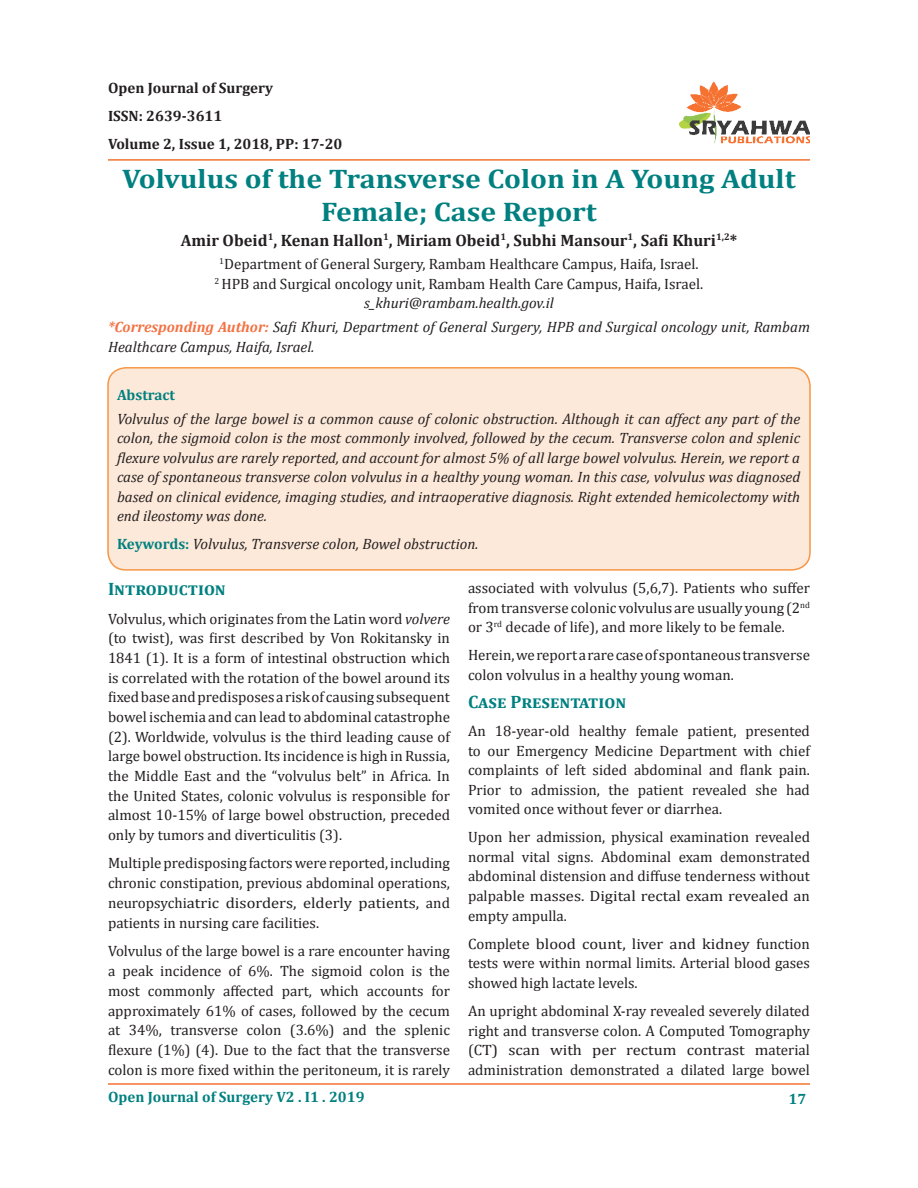
<style>
.page{position:relative;width:918px;height:1188px;background:#fff}
.page>*{position:absolute;margin:0;border:0;box-sizing:border-box;transform-origin:0 0}
.t1{font:700 27px/33px "Cambria";color:#008080;text-align:center;scale:1.1 1}
.Footnote_text{font:700 18px "Cambria";color:#008080}
.Footnote_text-2{font:700 16.5px "Cambria";color:#231f20}
.Footnote_text-3{font:15px/19.6px "Cambria";color:#231f20;text-align:justify}
.Footnote_text-4{font:italic 15px/19.5px "Cambria";color:#231f20}
.t2{font:700 15px "Cambria";color:#231f20}
.Footnote_text-5{font:700 15px "Cambria";color:#008080}
.s1{font-weight:700;color:#f37142}
.s2{font-weight:700;font-style:normal;color:#008080}
.s3{font-style:italic}
</style>
<div class="page">
<hr style="left:108px;top:1083px;width:702px;height:2px;background:#f37232">
<hr style="left:108px;top:159px;width:702px;height:2px;background:#f37232">
<img style="left:680px;top:81px;width:130px;height:62px">
<div style="left:108px;top:368px;width:702px;height:202px;background:#fde9d9;border-radius:18px"></div>
<div style="left:107px;top:367px;width:704px;height:204px;border:2px solid #f79646;border-radius:18px"></div>
<p class="t2" style="left:108px;top:77px;width:167px">Open Journal of Surgery</p>
<p class="t2" style="left:108px;top:105px;width:116px">ISSN: 2639-3611</p>
<p class="t2" style="left:108px;top:133px;width:236px">Volume 2, Issue 1, 2018, PP: 17-20</p>
<p class="t1" style="left:122px;top:161px;width:614px">Volvulus of the Transverse Colon in A Young Adult<br>Female; Case Report</p>
<p class="Footnote_text-2" style="left:181px;top:228px;width:558px">Amir Obeid<sup>1</sup>, Kenan Hallon<sup>1</sup>, Miriam Obeid<sup>1</sup>, Subhi Mansour<sup>1</sup>, Safi Khuri<sup>1,2</sup>*</p>
<p class="Footnote_text-3" style="left:219px;top:254px;width:481px"><sup>1</sup>Department of General Surgery, Rambam Healthcare Campus, Haifa, Israel.</p>
<p class="Footnote_text-3" style="left:215px;top:274px;width:490px"><sup>2</sup> HPB and Surgical oncology unit, Rambam Health Care Campus, Haifa, Israel.</p>
<p class="Footnote_text-4" style="left:364px;top:293px;width:191px">s_khuri@rambam.health.gov.il</p>
<p class="Footnote_text-4" style="left:108px;top:317px;width:703px"><span class="s1">*Corresponding Author:</span> Safi Khuri, Department of General Surgery, HPB and Surgical oncology unit, Rambam<br>Healthcare Campus, Haifa, Israel.</p>
<p class="Footnote_text-5" style="left:117px;top:384px;width:60px">Abstract</p>
<p class="Footnote_text-4" style="left:117px;top:408px;width:685px;text-align:justify">Volvulus of the large bowel is a common cause of colonic obstruction. Although it can affect any part of the colon, the sigmoid colon is the most commonly involved, followed by the cecum. Transverse colon and splenic flexure volvulus are rarely reported, and account for almost 5% of all large bowel volvulus. Herein, we report a case of spontaneous transverse colon volvulus in a healthy young woman. In this case, volvulus was diagnosed based on clinical evidence, imaging studies, and intraoperative diagnosis. Right extended hemicolectomy with end ileostomy was done.</p>
<p class="Footnote_text-4" style="left:117px;top:534px;width:363px"><span class="s2">Keywords:</span> Volvulus, Transverse colon, Bowel obstruction.</p>
<p class="Footnote_text" style="left:108px;top:577px;width:119px">Introduction</p>
<p class="Footnote_text-3" style="left:108px;top:609px;width:344px">Volvulus, which originates from the Latin word <span class="s3">volvere </span>(to twist), was first described by Von Rokitansky in 1841 (1). It is a form of intestinal obstruction which is correlated with the rotation of the bowel around its fixed base and predisposes a risk of causing subsequent bowel ischemia and can lead to abdominal catastrophe (2). Worldwide, volvulus is the third leading cause of large bowel obstruction. Its incidence is high in Russia, the Middle East and the “volvulus belt” in Africa. In the United States, colonic volvulus is responsible for almost 10-15% of large bowel obstruction, preceded only by tumors and diverticulitis (3).</p>
<p class="Footnote_text-3" style="left:108px;top:853px;width:343px">Multiple predisposing factors were reported, including chronic constipation, previous abdominal operations, neuropsychiatric disorders, elderly patients, and patients in nursing care facilities.</p>
<p class="Footnote_text-3" style="left:108px;top:941px;width:344px">Volvulus of the large bowel is a rare encounter having a peak incidence of 6%. The sigmoid colon is the most commonly affected part, which accounts for approximately 61% of cases, followed by the cecum at 34%, transverse colon (3.6%) and the splenic flexure (1%) (4). Due to the fact that the transverse colon is more fixed within the peritoneum, it is rarely</p>
<p class="Footnote_text-3" style="left:468px;top:578px;width:344px">associated with volvulus (5,6,7). Patients who suffer from transverse colonic volvulus are usually young (2<sup>nd </sup>or 3<sup>rd</sup> decade of life), and more likely to be female.</p>
<p class="Footnote_text-3" style="left:468px;top:645px;width:344px">Herein, we report a rare case of spontaneous transverse colon volvulus in a healthy young woman.</p>
<p class="Footnote_text" style="left:468px;top:689px;width:160px">Case Presentation</p>
<p class="Footnote_text-3" style="left:468px;top:721px;width:344px">An 18-year-old healthy female patient, presented to our Emergency Medicine Department with chief complaints of left sided abdominal and flank pain.<br>Prior to admission, the patient revealed she had vomited once without fever or diarrhea.</p>
<p class="Footnote_text-3" style="left:468px;top:827px;width:344px">Upon her admission, physical examination revealed normal vital signs. Abdominal exam demonstrated abdominal distension and diffuse tenderness without palpable masses. Digital rectal exam revealed an empty ampulla.</p>
<p class="Footnote_text-3" style="left:468px;top:934px;width:344px">Complete blood count, liver and kidney function tests were within normal limits. Arterial blood gases showed high lactate levels.</p>
<p class="Footnote_text-3" style="left:468px;top:1001px;width:344px">An upright abdominal X-ray revealed severely dilated right and transverse colon. A Computed Tomography (CT) scan with per rectum contrast material administration demonstrated a dilated large bowel</p>
<p class="Footnote_text-5" style="left:108px;top:1086px;width:258px">Open Journal of Surgery V2 . I1 . 2019</p>
<p class="Footnote_text-5" style="left:789px;top:1089px;width:19px">17</p>
</div>
